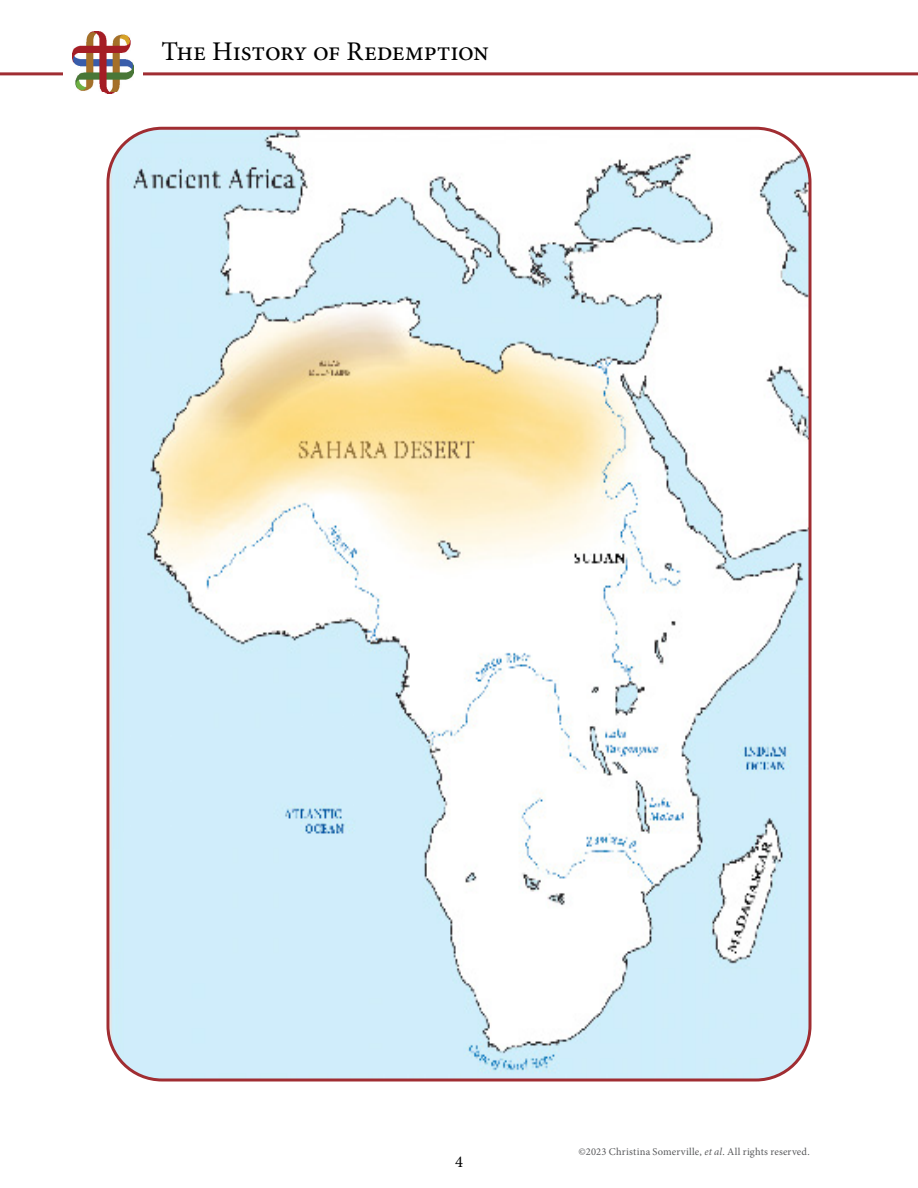
<style>
.page{position:relative;width:918px;height:1188px;background:#fff}
.page>*{position:absolute;margin:0;border:0;box-sizing:border-box;transform-origin:0 0}
.t1{font:27px "Minion Pro";letter-spacing:-.01em;color:#000}
.t2{font:16.5px "Minion Pro";color:#000}
.t3{font:10.5px "Minion Pro";letter-spacing:.02em;color:#58595b}
.s1{font-style:italic}
</style>
<div class="page">
<img style="left:110px;top:128px;width:698px;height:950px">
<hr style="left:0;top:72px;width:918px;height:3px;background:#a02d32">
<div style="left:64px;top:29px;width:79px;height:71px;background:#fff"></div>
<img style="left:73px;top:31px;width:60px;height:63px">
<h1 class="t1" style="left:162px;top:34px;width:329px">The History of Redemption</h1>
<h2 class="t2" style="left:455px;top:1151px;width:9px">4</h2>
<p class="t3" style="left:579px;top:1145px;width:233px">©2023 Christina Somerville, <span class="s1">et al</span>. All rights reserved.</p>
</div>
